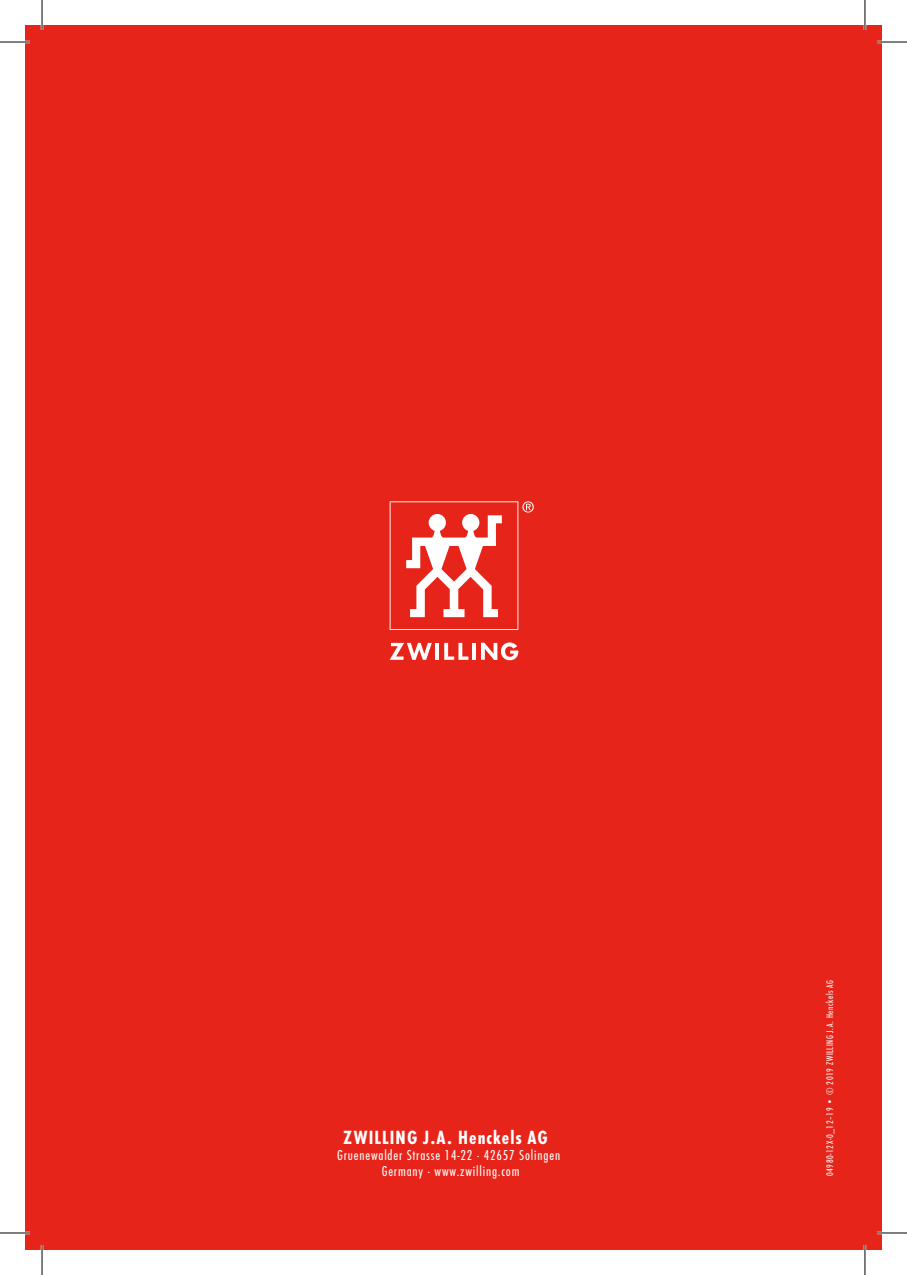
<style>
.page{position:relative;width:907px;height:1275px;background:#fff}
.page>*{position:absolute;margin:0;border:0;box-sizing:border-box;transform-origin:0 0}
.t1{font:700 19.8px "Futura Con";letter-spacing:.055em;color:#fff}
.t2{font:14.8px/15.8px "Futura Con Boo";letter-spacing:.055em;color:#fff;text-align:center}
.t3{font:10px "Futura Con Boo";letter-spacing:.055em;color:#fff}
</style>
<div class="page">
<div style="left:25px;top:25px;width:856px;height:1225px;background:#e72419"></div>
<svg style="left:481px;top:642px;width:37px;height:18px"></svg>
<hr style="left:472px;top:643px;width:4px;height:17px;background:#fff">
<svg style="left:444px;top:643px;width:24px;height:17px"></svg>
<hr style="left:435px;top:643px;width:4px;height:17px;background:#fff">
<svg style="left:389px;top:643px;width:42px;height:17px"></svg>
<svg style="left:389px;top:501px;width:144px;height:129px"></svg>
<hr style="left:0;top:41px;width:30px;height:2px;background:#fff">
<hr style="left:876px;top:41px;width:30px;height:2px;background:#fff">
<hr style="left:0;top:1231px;width:30px;height:3px;background:#fff">
<hr style="left:876px;top:1231px;width:30px;height:3px;background:#fff">
<hr style="left:41px;top:0;width:2px;height:30px;background:#fff">
<hr style="left:41px;top:1245px;width:2px;height:30px;background:#fff">
<hr style="left:863px;top:0;width:2px;height:30px;background:#fff">
<hr style="left:863px;top:1245px;width:2px;height:30px;background:#fff">
<hr style="left:0;top:42px;width:30px;height:1px;background:#000">
<hr style="left:876px;top:42px;width:30px;height:1px;background:#000">
<hr style="left:0;top:1232px;width:30px;height:1px;background:#000">
<hr style="left:876px;top:1232px;width:30px;height:1px;background:#000">
<hr style="left:42px;top:0;width:1px;height:30px;background:#000">
<hr style="left:42px;top:1245px;width:1px;height:30px;background:#000">
<hr style="left:864px;top:0;width:1px;height:30px;background:#000">
<hr style="left:864px;top:1245px;width:1px;height:30px;background:#000">
<h1 class="t1" style="left:343px;top:1124px;width:206px">ZWILLING J.A. Henckels AG</h1>
<p class="t2" style="left:337px;top:1147px;width:224px">Gruenewalder Strasse 14-22 · 42657 Solingen<br>Germany · www.zwilling.com</p>
<p class="t3" style="left:823px;top:1176px;width:198px;rotate:-90deg">04980-12X-0_12–19 • © 2019 ZWILLING J.A. Henckels AG</p>
</div>
